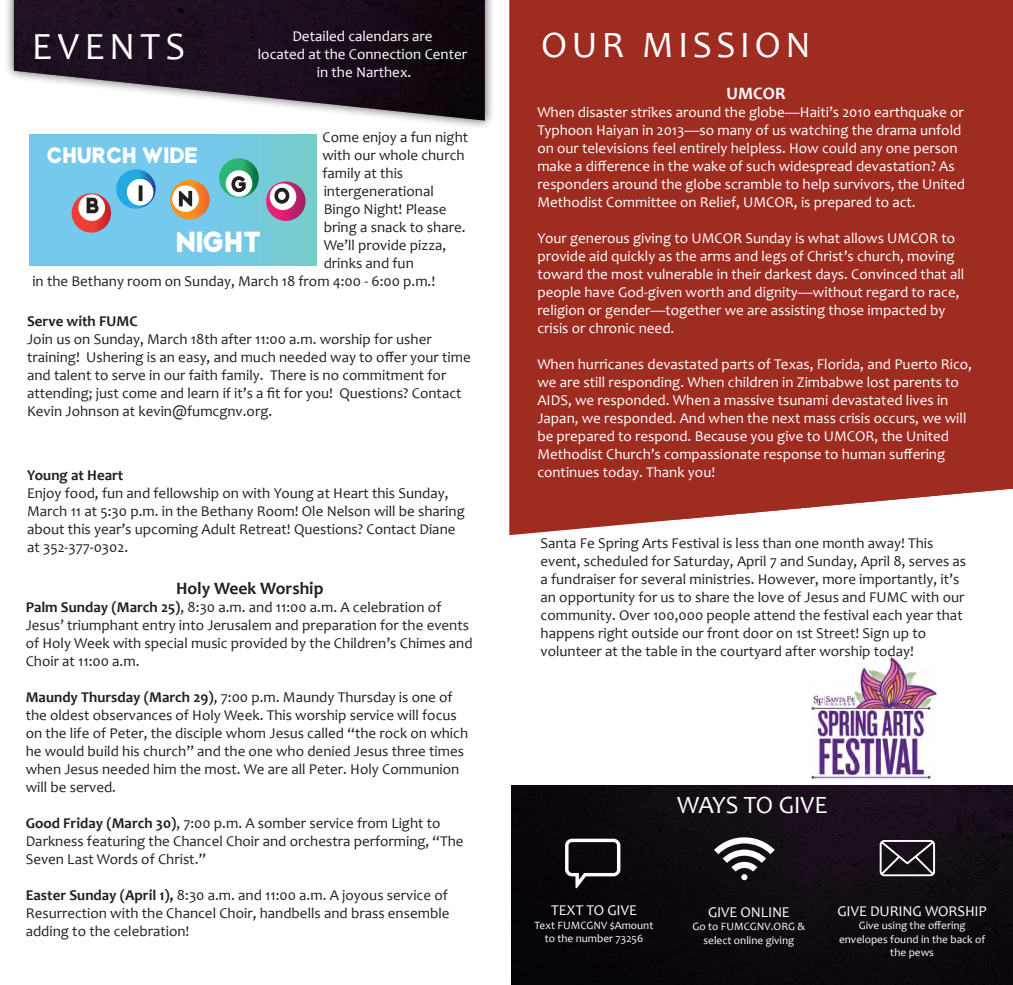
<style>
.page{position:relative;width:1013px;height:985px;background:#fff}
.page>*{position:absolute;margin:0;border:0;box-sizing:border-box;transform-origin:0 0}
.t1{font:38.75px "Candara";letter-spacing:.135em;color:#fff}
.t2{font:37.5px "Candara";letter-spacing:.12em;color:#fff}
.t3{font:900 27.88px "Sonder Sans";color:#fff}
.t4{font:25px "Candara";letter-spacing:-.015em;color:#fff}
.t5{font:900 21.25px "Sonder Sans";color:#fff}
.t6{font:700 17.5px "Candara";color:#231f20}
.t7{font:700 17.5px "Candara";color:#fff}
.t8{font:15px/18px "Candara";color:#231f20}
.t9{font:15px/18px "Candara";color:#fff}
.t10{font:700 15px "Candara";color:#231f20}
.t11{font:11.25px/13.5px "Candara";color:#fff;text-align:center}
.s1{font-weight:700}
</style>
<div class="page">
<img style="left:811px;top:656px;width:125px;height:124px">
<div style="left:4px;top:0;width:491px;height:130px;background:#231f20;opacity:.75"></div>
<svg style="left:14px;top:121px;width:471px;height:23px"></svg>
<img style="left:14px;top:0;width:471px;height:121px">
<img style="left:511px;top:786px;width:502px;height:199px">
<svg style="left:565px;top:839px;width:55px;height:50px"></svg>
<svg style="left:714px;top:837px;width:61px;height:43px"></svg>
<svg style="left:879px;top:840px;width:56px;height:36px;background:#524c53"></svg>
<svg style="left:509px;top:0;width:175px;height:535px;fill:#9f2b21"></svg>
<div style="left:519px;top:0;width:494px;height:519px;background:#9f2c21"></div>
<div style="left:30px;top:135px;width:287px;height:130px;background:linear-gradient(to right,#75c8f4,#76cbd6)"></div>
<svg style="left:72px;top:193px;width:39px;height:40px"></svg>
<svg style="left:116px;top:169px;width:40px;height:40px"></svg>
<svg style="left:170px;top:180px;width:40px;height:39px"></svg>
<svg style="left:219px;top:158px;width:40px;height:40px"></svg>
<svg style="left:266px;top:181px;width:39px;height:40px"></svg>
<svg style="left:78px;top:194px;width:27px;height:27px"></svg>
<div style="left:127px;top:179px;width:26px;height:26px;background:#fff;border-radius:50%"></div>
<svg style="left:172px;top:185px;width:27px;height:27px"></svg>
<div style="left:226px;top:170px;width:26px;height:27px;background:#fff;border-radius:50%"></div>
<div style="left:270px;top:183px;width:26px;height:27px;background:#fff;border-radius:50%"></div>
<svg style="left:86px;top:198px;width:13px;height:15px"></svg>
<svg style="left:139px;top:185px;width:4px;height:16px"></svg>
<svg style="left:179px;top:191px;width:13px;height:15px"></svg>
<svg style="left:231px;top:176px;width:15px;height:16px"></svg>
<svg style="left:274px;top:188px;width:15px;height:16px"></svg>
<p class="t1" style="left:32px;top:22px;width:155px">EVENTS</p>
<p class="t9" style="left:258px;top:27px;width:211px;text-align:center">Detailed calendars are<br>located at the Connection Center in the Narthex.</p>
<p class="t2" style="left:541px;top:21px;width:271px">OUR MISSION</p>
<p class="t8" style="left:322px;top:128px;width:147px">Come enjoy a fun night</p>
<p class="t8" style="left:322px;top:146px;width:144px">with our whole church</p>
<p class="t8" style="left:322px;top:164px;width:82px">family at this</p>
<p class="t8" style="left:324px;top:182px;width:112px">intergenerational</p>
<p class="t8" style="left:324px;top:200px;width:124px">Bingo Night! Please</p>
<p class="t8" style="left:324px;top:218px;width:143px">bring a snack to share.</p>
<p class="t8" style="left:324px;top:236px;width:124px">We’ll provide pizza,</p>
<p class="t8" style="left:324px;top:254px;width:92px">drinks and fun</p>
<p class="t8" style="left:32px;top:272px;width:404px">in the Bethany room on Sunday, March 18 from 4:00 - 6:00 p.m.!</p>
<p class="t5" style="left:46px;top:146px;width:153px">CHURCH WIDE</p>
<p class="t3" style="left:176px;top:229px;width:87px">NIGHT</p>
<p class="t10" style="left:27px;top:312px;width:112px">Serve with FUMC</p>
<p class="t8" style="left:27px;top:330px;width:445px">Join us on Sunday, March 18th after 11:00 a.m. worship for usher training! Ushering is an easy, and much needed way to offer your time and talent to serve in our faith family. There is no commitment for attending; just come and learn if it’s a fit for you! Questions? Contact Kevin Johnson at kevin@fumcgnv.org.</p>
<p class="t10" style="left:27px;top:465px;width:98px">Young at Heart</p>
<p class="t8" style="left:27px;top:484px;width:439px">Enjoy food, fun and fellowship on with Young at Heart this Sunday, March 11 at 5:30 p.m. in the Bethany Room! Ole Nelson will be sharing about this year’s upcoming Adult Retreat! Questions? Contact Diane at 352-377-0302.</p>
<p class="t6" style="left:176px;top:578px;width:149px">Holy Week Worship</p>
<p class="t8" style="left:26px;top:598px;width:448px"><span class="s1">Palm Sunday (March 25)</span>, 8:30 a.m. and 11:00 a.m. A celebration of Jesus’ triumphant entry into Jerusalem and preparation for the events of Holy Week with special music provided by the Children’s Chimes and Choir at 11:00 a.m.</p>
<p class="t8" style="left:26px;top:688px;width:444px"><span class="s1">Maundy Thursday (March 29)</span>, 7:00 p.m. Maundy Thursday is one of the oldest observances of Holy Week. This worship service will focus on the life of Peter, the disciple whom Jesus called “the rock on which he would build his church” and the one who denied Jesus three times when Jesus needed him the most. We are all Peter. Holy Communion will be served.</p>
<p class="t8" style="left:26px;top:814px;width:439px"><span class="s1">Good Friday (March 30)</span>, 7:00 p.m. A somber service from Light to<br>Darkness featuring the Chancel Choir and orchestra performing, “The<br>Seven Last Words of Christ.”</p>
<p class="t8" style="left:26px;top:886px;width:425px;text-align:justify"><span class="s1">Easter Sunday (April 1),</span> 8:30 a.m. and 11:00 a.m. A joyous service of Resurrection with the Chancel Choir, handbells and brass ensemble adding to the celebration!</p>
<p class="t7" style="left:726px;top:82px;width:60px">UMCOR</p>
<p class="t9" style="left:537px;top:103px;width:429px">When disaster strikes around the globe—Haiti’s 2010 earthquake or Typhoon Haiyan in 2013—so many of us watching the drama unfold on our televisions feel entirely helpless. How could any one person make a difference in the wake of such widespread devastation? As responders around the globe scramble to help survivors, the United Methodist Committee on Relief, UMCOR, is prepared to act.</p>
<p class="t9" style="left:537px;top:229px;width:428px">Your generous giving to UMCOR Sunday is what allows UMCOR to provide aid quickly as the arms and legs of Christ’s church, moving toward the most vulnerable in their darkest days. Convinced that all people have God-given worth and dignity—without regard to race, religion or gender—together we are assisting those impacted by crisis or chronic need.</p>
<p class="t9" style="left:537px;top:355px;width:436px">When hurricanes devastated parts of Texas, Florida, and Puerto Rico, we are still responding. When children in Zimbabwe lost parents to AIDS, we responded. When a massive tsunami devastated lives in Japan, we responded. And when the next mass crisis occurs, we will be prepared to respond. Because you give to UMCOR, the United Methodist Church’s compassionate response to human suffering continues today. Thank you!</p>
<p class="t8" style="left:540px;top:534px;width:427px">Santa Fe Spring Arts Festival is less than one month away! This event, scheduled for Saturday, April 7 and Sunday, April 8, serves as a fundraiser for several ministries. However, more importantly, it’s an opportunity for us to share the love of Jesus and FUMC with our community. Over 100,000 people attend the festival each year that happens right outside our front door on 1st Street! Sign up to volunteer at the table in the courtyard after worship today!</p>
<p class="t4" style="left:677px;top:789px;width:152px">WAYS TO GIVE</p>
<p class="t9" style="left:551px;top:901px;width:87px">TEXT TO GIVE</p>
<p class="t11" style="left:534px;top:918px;width:120px">Text FUMCGNV $Amount to the number 73256</p>
<p class="t9" style="left:708px;top:902px;width:83px">GIVE ONLINE</p>
<p class="t11" style="left:692px;top:919px;width:114px">Go to FUMCGNV.ORG &amp;</p>
<p class="t11" style="left:703px;top:933px;width:92px">select online giving</p>
<p class="t9" style="left:837px;top:902px;width:151px">GIVE DURING WORSHIP</p>
<p class="t11" style="left:839px;top:919px;width:148px">Give using the offering envelopes found in the back of the pews</p>
</div>
